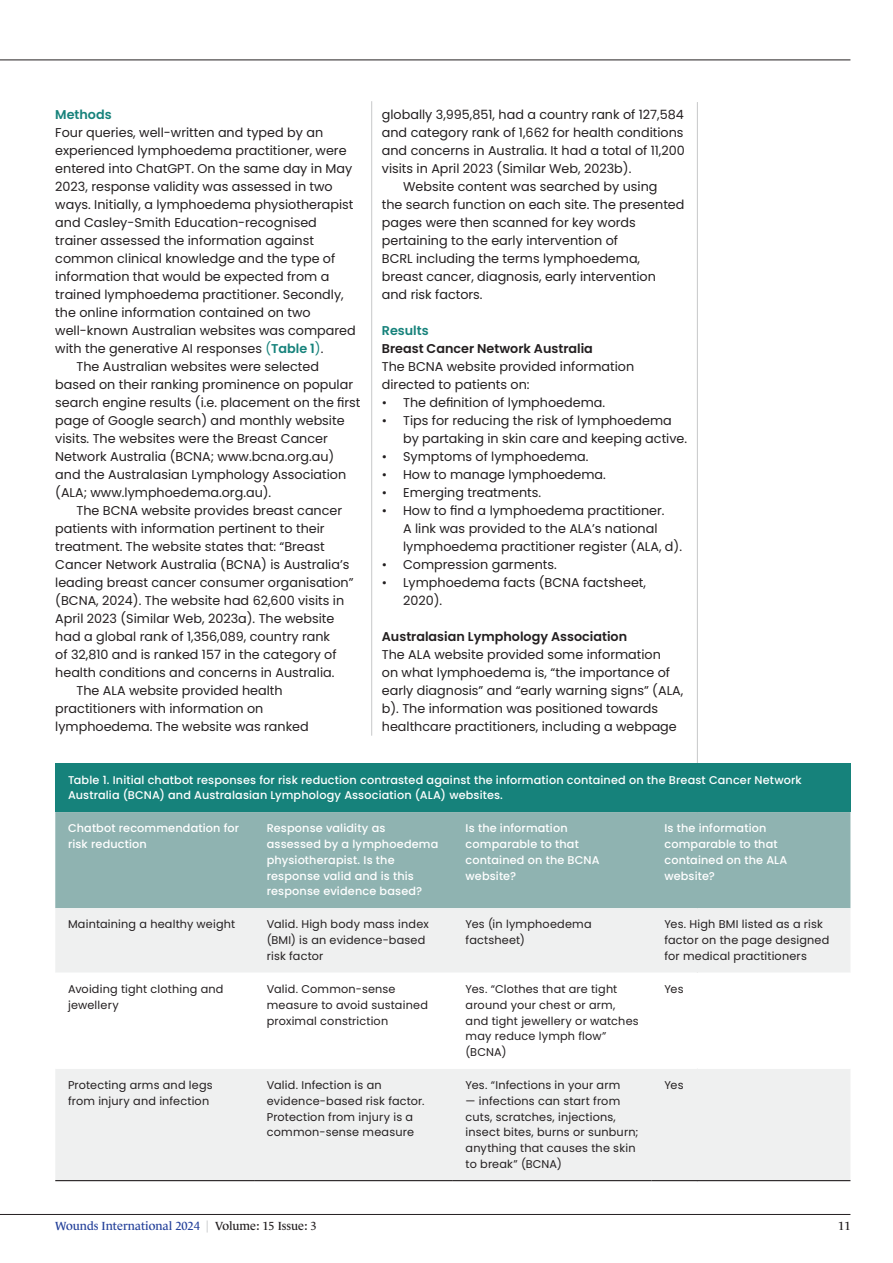
<style>
.page{position:relative;width:893px;height:1263px;background:#fff}
.page>*{position:absolute;margin:0;border:0;box-sizing:border-box;transform-origin:0 0}
.Body_indent{font:12.75px/18px "Poppins";color:#231f20}
.Body_no_indent{font:12.75px/18px "Poppins";color:#231f20}
.Sub_header{font:600 12.75px "Poppins";color:#231f20}
.Sub_header-2{font:600 12.75px "Poppins";color:#16827b}
.t1{font:12px "Le Monde Journal Std";color:#223f99}
.t2{font:12px "Le Monde Journal Std";color:#231f20}
.Table_text{font:11.25px/15.8px "Poppins";letter-spacing:.015em;color:#231f20}
.Table_sub_header{font:500 11.25px/15.8px "Poppins";letter-spacing:.01em;color:#fff}
.s1{color:#16827b}
.s2{font-weight:600;color:#16827b}
.s3{color:#c7c8ca}
.s4{color:#231f20}
</style>
<div class="page">
<hr style="left:697px;top:102px;width:1px;height:1079px;background:#c7c8ca">
<hr style="left:371px;top:101px;width:1px;height:635px;background:#c7c8ca">
<div style="left:55px;top:763px;width:795px;height:49px;background:#16827b"></div>
<div style="left:55px;top:812px;width:795px;height:96px;background:#8fb3b1"></div>
<div style="left:55px;top:908px;width:795px;height:272px;background:#eff0f0"></div>
<svg style="left:55px;top:973px;width:795px;height:96px"></svg>
<hr style="left:55px;top:1180px;width:199px;height:1px;background:#231f20">
<hr style="left:254px;top:1180px;width:199px;height:1px;background:#231f20">
<hr style="left:453px;top:1180px;width:199px;height:1px;background:#231f20">
<hr style="left:652px;top:1180px;width:198px;height:1px;background:#231f20">
<hr style="left:0;top:1214px;width:850px;height:1px;background:#231f20">
<hr style="left:0;top:60px;width:850px;height:1px;background:#231f20">
<p class="Sub_header-2" style="left:55px;top:107px;width:58px">Methods</p>
<p class="Body_no_indent" style="left:55px;top:124px;width:302px">Four queries, well-written and typed by an experienced lymphoedema practitioner, were entered into ChatGPT. On the same day in May 2023, response validity was assessed in two ways. Initially, a lymphoedema physiotherapist and Casley-Smith Education-recognised trainer assessed the information against common clinical knowledge and the type of information that would be expected from a trained lymphoedema practitioner. Secondly, the online information contained on two well-known Australian websites was compared with the generative AI responses <span class="s1">(</span><span class="s2">Table 1</span><span class="s1">)</span>.</p>
<p class="Body_indent" style="left:55px;top:358px;width:307px;text-indent:21px">The Australian websites were selected based on their ranking prominence on popular search engine results (i.e. placement on the first page of Google search) and monthly website visits. The websites were the Breast Cancer Network Australia (BCNA; www.bcna.org.au) and the Australasian Lymphology Association (ALA; www.lymphoedema.org.au).</p>
<p class="Body_indent" style="left:55px;top:502px;width:300px;text-indent:21px">The BCNA website provides breast cancer patients with information pertinent to their treatment. The website states that: “Breast Cancer Network Australia (BCNA) is Australia’s leading breast cancer consumer organisation” (BCNA, 2024). The website had 62,600 visits in April 2023 (Similar Web, 2023a). The website had a global rank of 1,356,089, country rank<br>of 32,810 and is ranked 157 in the category of health conditions and concerns in Australia.</p>
<p class="Body_indent" style="left:55px;top:682px;width:255px;text-indent:21px">The ALA website provided health practitioners with information on lymphoedema. The website was ranked</p>
<p class="Body_indent" style="left:382px;top:106px;width:304px;text-align:justify">globally 3,995,851, had a country rank of 127,584 and category rank of 1,662 for health conditions and concerns in Australia. It had a total of 11,200 visits in April 2023 (Similar Web, 2023b).</p>
<p class="Body_indent" style="left:382px;top:178px;width:304px;text-indent:21px">Website content was searched by using<br>the search function on each site. The presented pages were then scanned for key words pertaining to the early intervention of<br>BCRL including the terms lymphoedema, breast cancer, diagnosis, early intervention and risk factors.</p>
<p class="Sub_header-2" style="left:382px;top:323px;width:48px">Results</p>
<p class="Sub_header" style="left:382px;top:341px;width:213px">Breast Cancer Network Australia</p>
<p class="Body_no_indent" style="left:382px;top:358px;width:254px">The BCNA website provided information directed to patients on:</p>
<p class="Body_no_indent" style="left:382px;top:394px;width:225px">• The definition of lymphoedema.</p>
<p class="Body_no_indent" style="left:403px;top:412px;width:286px;text-indent:-21px">• Tips for reducing the risk of lymphoedema by partaking in skin care and keeping active.</p>
<p class="Body_no_indent" style="left:382px;top:448px;width:208px">• Symptoms of lymphoedema.</p>
<p class="Body_no_indent" style="left:382px;top:466px;width:226px">• How to manage lymphoedema.</p>
<p class="Body_no_indent" style="left:382px;top:484px;width:161px">• Emerging treatments.</p>
<p class="Body_no_indent" style="left:403px;top:502px;width:280px;text-indent:-21px">• How to find a lymphoedema practitioner.<br>A link was provided to the ALA’s national lymphoedema practitioner register (ALA, d).</p>
<p class="Body_no_indent" style="left:382px;top:556px;width:177px">• Compression garments.</p>
<p class="Body_no_indent" style="left:403px;top:574px;width:244px;text-indent:-21px">• Lymphoedema facts (BCNA factsheet,<br>2020).</p>
<p class="Sub_header" style="left:382px;top:629px;width:247px">Australasian Lymphology Association</p>
<p class="Body_no_indent" style="left:382px;top:646px;width:303px">The ALA website provided some information<br>on what lymphoedema is, “the importance of early diagnosis” and “early warning signs” (ALA, b). The information was positioned towards healthcare practitioners, including a webpage</p>
<p class="Table_sub_header" style="left:68px;top:772px;width:735px">Table 1. Initial chatbot responses for risk reduction contrasted against the information contained on the Breast Cancer Network<br>Australia (BCNA) and Australasian Lymphology Association (ALA) websites.</p>
<p class="Table_sub_header" style="left:68px;top:821px;width:173px">Chatbot recommendation for risk reduction</p>
<p class="Table_sub_header" style="left:267px;top:821px;width:173px">Response validity as assessed by a lymphoedema physiotherapist. Is the response valid and is this response evidence based?</p>
<p class="Table_sub_header" style="left:466px;top:821px;width:135px">Is the information comparable to that contained on the BCNA website?</p>
<p class="Table_sub_header" style="left:664px;top:821px;width:125px">Is the information comparable to that contained on the ALA website?</p>
<p class="Table_text" style="left:68px;top:917px;width:169px">Maintaining a healthy weight</p>
<p class="Table_text" style="left:267px;top:917px;width:163px">Valid. High body mass index (BMI) is an evidence-based risk factor</p>
<p class="Table_text" style="left:466px;top:917px;width:128px">Yes (in lymphoedema factsheet)</p>
<p class="Table_text" style="left:664px;top:917px;width:166px">Yes. High BMI listed as a risk factor on the page designed for medical practitioners</p>
<p class="Table_text" style="left:68px;top:981px;width:157px">Avoiding tight clothing and jewellery</p>
<p class="Table_text" style="left:267px;top:981px;width:163px">Valid. Common-sense measure to avoid sustained proximal constriction</p>
<p class="Table_text" style="left:466px;top:981px;width:175px">Yes. “Clothes that are tight around your chest or arm, and tight jewellery or watches may reduce lymph flow” (BCNA)</p>
<p class="Table_text" style="left:664px;top:981px;width:21px">Yes</p>
<p class="Table_text" style="left:68px;top:1077px;width:146px">Protecting arms and legs from injury and infection</p>
<p class="Table_text" style="left:267px;top:1077px;width:159px">Valid. Infection is an evidence-based risk factor.<br>Protection from injury is a common-sense measure</p>
<p class="Table_text" style="left:466px;top:1077px;width:156px">Yes. “Infections in your arm</p>
<p class="Table_text" style="left:664px;top:1077px;width:21px">Yes</p>
<p class="Table_text" style="left:466px;top:1093px;width:174px">— infections can start from cuts, scratches, injections, insect bites, burns or sunburn; anything that causes the skin to break” (BCNA)</p>
<p class="t1" style="left:55px;top:1219px;width:263px">Wounds International 2024 <span class="s3">|</span> <span class="s4">Volume: 15 Issue: 3</span></p>
<p class="t2" style="left:838px;top:1219px;width:14px">11</p>
</div>
